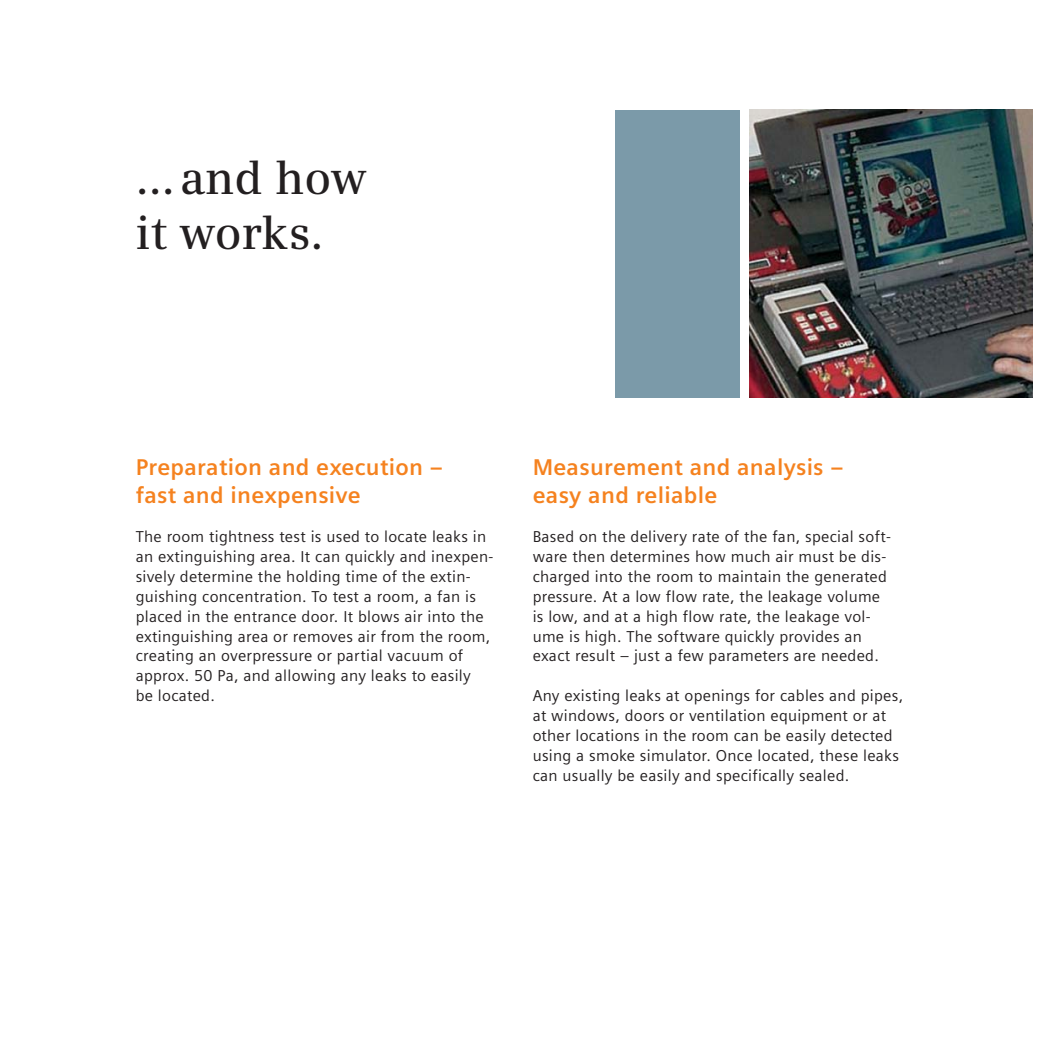
<style>
.page{position:relative;width:1042px;height:1042px;background:#fff}
.page>*{position:absolute;margin:0;border:0;box-sizing:border-box;transform-origin:0 0}
.t1{font:600 45.5px/54.6px "Siemens Serif";color:#231f20}
.t2{font:700 22.75px/27.3px "Siemens Sans";letter-spacing:.01em;color:#f5821f}
.t3{font:15.75px/19.8px "Siemens Sans";letter-spacing:.015em;color:#231f20}
</style>
<div class="page">
<img style="left:749px;top:110px;width:283px;height:287px">
<div style="left:615px;top:110px;width:124px;height:287px;background:#7b9aa9"></div>
<h1 class="t1" style="left:136px;top:155px;width:232px">...and how it works.</h1>
<h2 class="t2" style="left:136px;top:456px;width:309px">Preparation and execution – fast and inexpensive</h2>
<p class="t3" style="left:136px;top:528px;width:359px">The room tightness test is used to locate leaks in an extinguishing area. It can quickly and inexpen&shy;sively determine the holding time of the extin&shy;guishing concentration. To test a room, a fan is placed in the entrance door. It blows air into the extinguishing area or removes air from the room, creating an overpressure or partial vacuum of approx. 50 Pa, and allowing any leaks to easily<br>be located.</p>
<h2 class="t2" style="left:533px;top:456px;width:312px">Measurement and analysis – easy and reliable</h2>
<p class="t3" style="left:533px;top:528px;width:360px">Based on the delivery rate of the fan, special soft&shy;ware then determines how much air must be dis&shy;charged into the room to maintain the generated pressure. At a low flow rate, the leakage volume is low, and at a high flow rate, the leakage vol&shy;ume is high. The software quickly provides an exact result – just a few parameters are needed.</p>
<p class="t3" style="left:533px;top:687px;width:372px">Any existing leaks at openings for cables and pipes, at windows, doors or ventilation equipment or at other locations in the room can be easily detected using a smoke simulator. Once located, these leaks can usually be easily and specifically sealed.</p>
</div>
